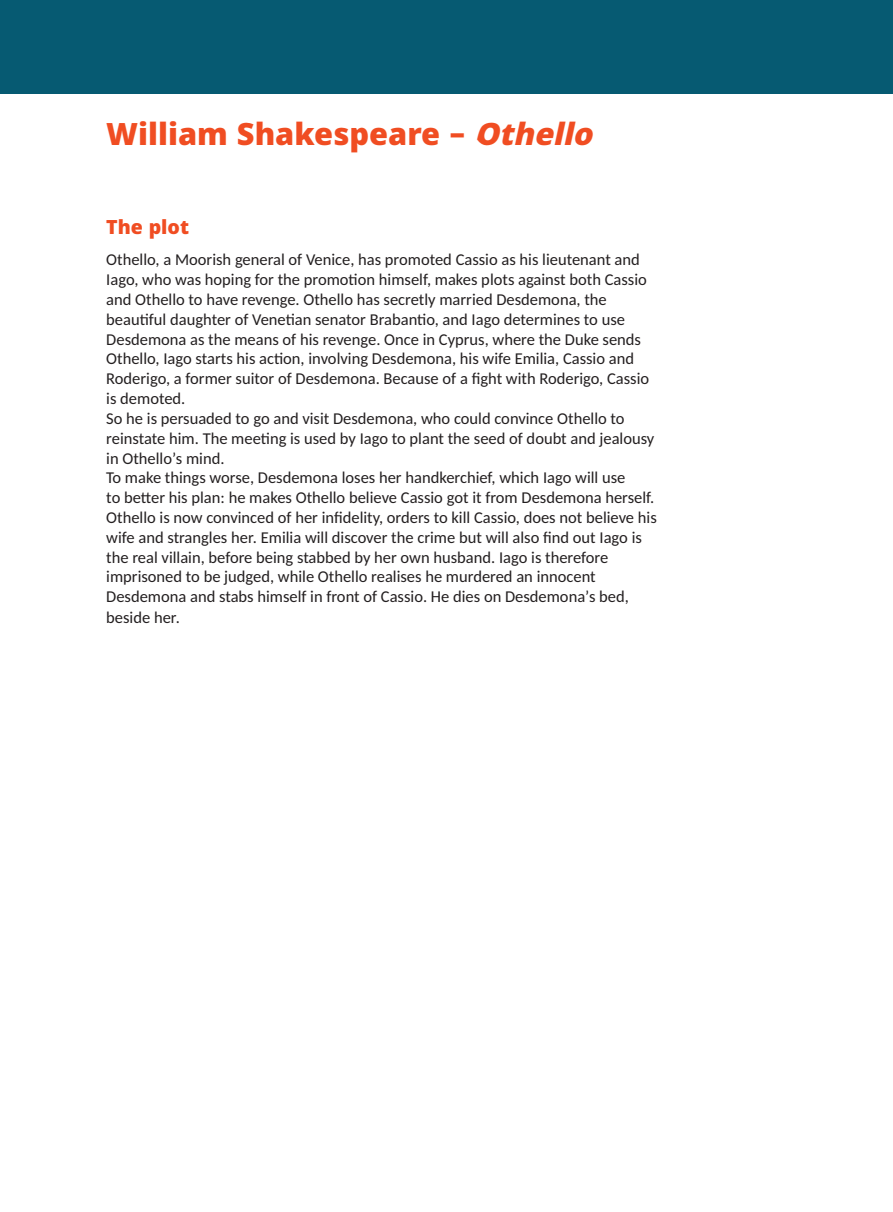
<style>
.page{position:relative;width:893px;height:1212px;background:#fff}
.page>*{position:absolute;margin:0;border:0;box-sizing:border-box;transform-origin:0 0}
.t1{font:800 33px "Khula";color:#f04d22}
.t2{font:800 21px "Khula";color:#f04d22}
.t3{font:16.5px/19.8px "Carlito";color:#231f20}
.s1{font-style:italic}
</style>
<div class="page">
<div style="left:0;top:0;width:893px;height:94px;background:#065a72"></div>
<h1 class="t1" style="left:106px;top:114px;width:499px">William Shakespeare – <span class="s1">Othello</span></h1>
<p class="t2" style="left:106px;top:214px;width:84px">The plot</p>
<p class="t3" style="left:106px;top:250px;width:552px">Othello, a Moorish general of Venice, has promoted Cassio as his lieutenant and Iago, who was hoping for the promotion himself, makes plots against both Cassio and Othello to have revenge. Othello has secretly married Desdemona, the beautiful daughter of Venetian senator Brabantio, and Iago determines to use Desdemona as the means of his revenge. Once in Cyprus, where the Duke sends Othello, Iago starts his action, involving Desdemona, his wife Emilia, Cassio and Roderigo, a former suitor of Desdemona. Because of a fight with Roderigo, Cassio is demoted.<br>So he is persuaded to go and visit Desdemona, who could convince Othello to reinstate him. The meeting is used by Iago to plant the seed of doubt and jealousy in Othello’s mind.<br>To make things worse, Desdemona loses her handkerchief, which Iago will use<br>to better his plan: he makes Othello believe Cassio got it from Desdemona herself.<br>Othello is now convinced of her infidelity, orders to kill Cassio, does not believe his wife and strangles her. Emilia will discover the crime but will also find out Iago is the real villain, before being stabbed by her own husband. Iago is therefore imprisoned to be judged, while Othello realises he murdered an innocent Desdemona and stabs himself in front of Cassio. He dies on Desdemona’s bed, beside her.</p>
</div>
